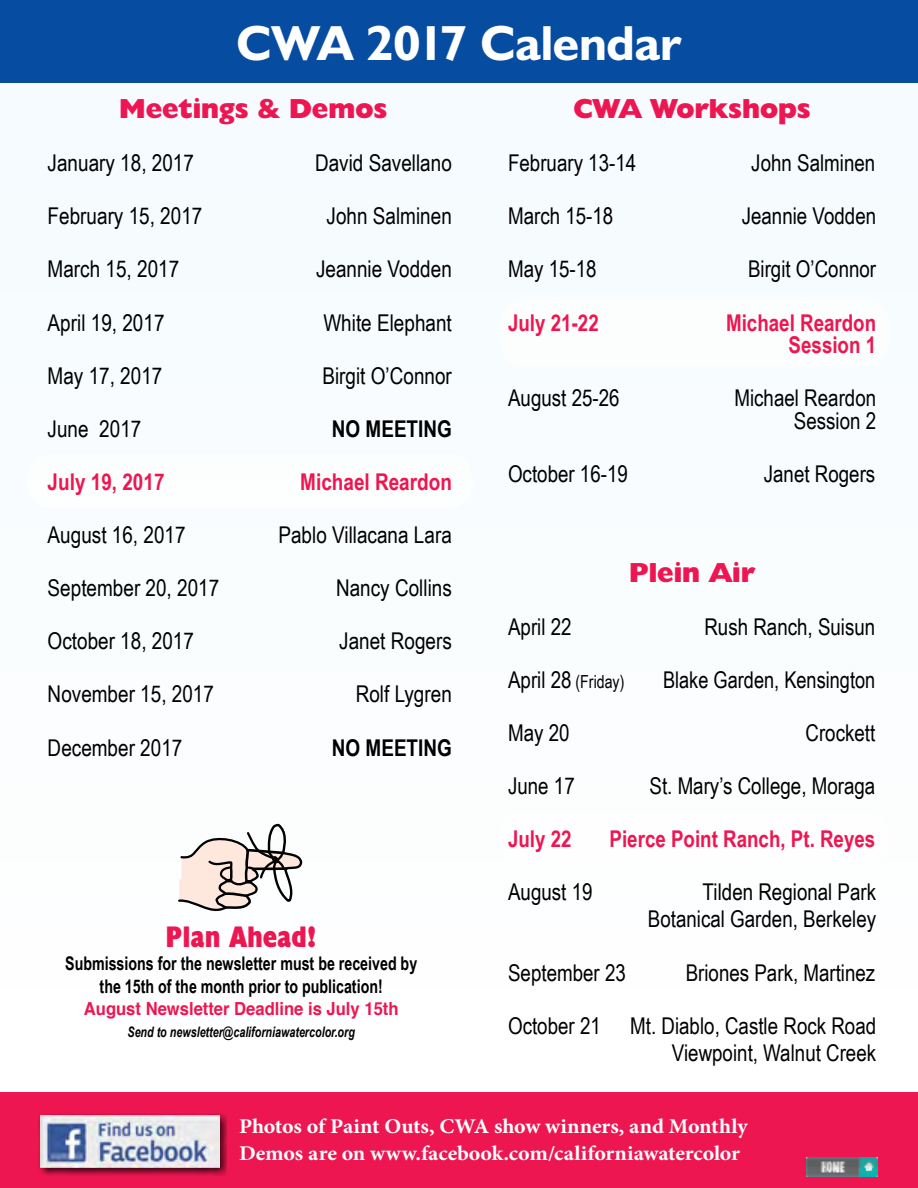
<style>
.page{position:relative;width:918px;height:1188px;background:#fff}
.page>*{position:absolute;margin:0;border:0;box-sizing:border-box;transform-origin:0 0}
.t1{font:700 49.5px "Humanist 521 BT";letter-spacing:-.005em;color:#fff}
.t2{font:700 condensed 30px "Humanist 521 BT Xtra";color:#ed1651}
.t3{font:800 27.75px "Humanist 521 BT";color:#ed1651}
.t4{font:23.1px/27px "Arial Narrow";color:#000;text-align:right}
.t5{font:700 23.1px/22.5px "Arial Narrow";color:#ed1651;text-align:right}
.t6{font:23.1px "Arial Narrow";color:#000;scale:.96 1}
.t7{font:700 23.1px "Arial Narrow";color:#000}
.t8{font:700 21px/27px "Minion Pro";letter-spacing:-.005em;color:#fff;scale:1.05 1}
.t9{font:700 18.75px/23.1px "Arial Narrow";color:#000;text-align:center;scale:.92 1}
.t10{font:700 18px "Helvetica";color:#ed1651;scale:.92 1}
.t11{font:18px "Arial Narrow";color:#000;scale:.96 1}
.t12{font:italic 700 14.4px "Arial Narrow";color:#000;scale:.9 1}
.s1{font-size:23.1px}
</style>
<div class="page">
<div style="left:0;top:0;width:918px;height:1026px;background:#f9fdfe"></div>
<div style="left:0;top:1093px;width:918px;height:95px;background:#ed1651"></div>
<div style="left:0;top:0;width:918px;height:82px;background:#064da1"></div>
<div style="left:38px;top:1113px;width:189px;height:63px;background:#000;opacity:.75"></div>
<img style="left:41px;top:1115px;width:179px;height:52px">
<div style="left:27px;top:454px;width:446px;height:54px;background:#fff;border-radius:24px"></div>
<div style="left:500px;top:300px;width:390px;height:67px;background:#fff;border-radius:27px"></div>
<div style="left:500px;top:812px;width:390px;height:53px;background:#fff;border-radius:24px"></div>
<img style="left:806px;top:1157px;width:72px;height:19px">
<svg style="left:178px;top:823px;width:125px;height:89px"></svg>
<h1 class="t1" style="left:237px;top:12px;width:446px">CWA 2017 Calendar</h1>
<p class="t3" style="left:119px;top:91px;width:270px">Meetings &amp; Demos</p>
<p class="t4" style="left:48px;top:149px;width:148px">January 18, 2017</p>
<p class="t4" style="left:315px;top:149px;width:138px">David Savellano</p>
<p class="t4" style="left:48px;top:203px;width:156px">February 15, 2017</p>
<p class="t4" style="left:327px;top:203px;width:127px">John Salminen</p>
<p class="t4" style="left:48px;top:256px;width:133px">March 15, 2017</p>
<p class="t4" style="left:316px;top:256px;width:137px">Jeannie Vodden</p>
<p class="t4" style="left:48px;top:309px;width:118px">April 19, 2017</p>
<p class="t4" style="left:323px;top:309px;width:130px">White Elephant</p>
<p class="t4" style="left:48px;top:362px;width:116px">May 17, 2017</p>
<p class="t4" style="left:322px;top:362px;width:131px">Birgit O’Connor</p>
<p class="t4" style="left:48px;top:415px;width:95px">June 2017</p>
<p class="t7" style="left:332px;top:415px;width:121px">NO MEETING</p>
<p class="t5" style="left:48px;top:470px;width:118px">July 19, 2017</p>
<p class="t5" style="left:300px;top:470px;width:153px">Michael Reardon</p>
<p class="t4" style="left:48px;top:521px;width:139px">August 16, 2017</p>
<p class="t4" style="left:278px;top:521px;width:175px">Pablo Villacana Lara</p>
<p class="t4" style="left:48px;top:574px;width:173px">September 20, 2017</p>
<p class="t4" style="left:336px;top:574px;width:117px">Nancy Collins</p>
<p class="t4" style="left:48px;top:628px;width:148px">October 18, 2017</p>
<p class="t4" style="left:339px;top:628px;width:114px">Janet Rogers</p>
<p class="t4" style="left:48px;top:681px;width:168px">November 15, 2017</p>
<p class="t4" style="left:356px;top:681px;width:98px">Rolf Lygren</p>
<p class="t4" style="left:48px;top:734px;width:136px">December 2017</p>
<p class="t7" style="left:332px;top:734px;width:121px">NO MEETING</p>
<p class="t3" style="left:574px;top:91px;width:239px">CWA Workshops</p>
<p class="t4" style="left:508px;top:149px;width:130px">February 13-14</p>
<p class="t4" style="left:751px;top:149px;width:126px">John Salminen</p>
<p class="t4" style="left:508px;top:203px;width:107px">March 15-18</p>
<p class="t4" style="left:742px;top:203px;width:136px">Jeannie Vodden</p>
<p class="t4" style="left:508px;top:256px;width:90px">May 15-18</p>
<p class="t4" style="left:748px;top:256px;width:130px">Birgit O’Connor</p>
<p class="t5" style="left:508px;top:311px;width:92px">July 21-22</p>
<p class="t5" style="left:726px;top:311px;width:152px">Michael Reardon<br>Session 1</p>
<p class="t4" style="left:508px;top:384px;width:113px">August 25-26</p>
<p class="t4" style="left:734px;top:387px;width:143px;line-height:22.5px">Michael Reardon<br>Session 2</p>
<p class="t4" style="left:508px;top:460px;width:121px">October 16-19</p>
<p class="t4" style="left:764px;top:460px;width:113px">Janet Rogers</p>
<p class="t3" style="left:629px;top:555px;width:128px">Plein Air</p>
<p class="t4" style="left:508px;top:613px;width:65px">April 22</p>
<p class="t4" style="left:704px;top:613px;width:172px">Rush Ranch, Suisun</p>
<p class="t11" style="left:508px;top:671px;width:123px"><span class="s1">April 28</span> (Friday)</p>
<p class="t6" style="left:663px;top:667px;width:223px">Blake Garden, Kensington</p>
<p class="t4" style="left:508px;top:719px;width:63px">May 20</p>
<p class="t4" style="left:806px;top:719px;width:71px">Crockett</p>
<p class="t4" style="left:508px;top:772px;width:68px">June 17</p>
<p class="t4" style="left:650px;top:772px;width:227px">St. Mary’s College, Moraga</p>
<p class="t5" style="left:508px;top:828px;width:65px">July 22</p>
<p class="t5" style="left:610px;top:828px;width:267px">Pierce Point Ranch, Pt. Reyes</p>
<p class="t4" style="left:508px;top:879px;width:86px">August 19</p>
<p class="t4" style="left:648px;top:879px;width:230px">Tilden Regional Park<br>Botanical Garden, Berkeley</p>
<p class="t4" style="left:508px;top:959px;width:119px">September 23</p>
<p class="t4" style="left:686px;top:959px;width:191px">Briones Park, Martinez</p>
<p class="t4" style="left:508px;top:1012px;width:94px">October 21</p>
<p class="t4" style="left:630px;top:1012px;width:247px">Mt. Diablo, Castle Rock Road<br>Viewpoint, Walnut Creek</p>
<p class="t2" style="left:166px;top:918px;width:153px">Plan Ahead!</p>
<p class="t9" style="left:65px;top:952px;width:384px">Submissions for the newsletter must be received by the 15th of the month prior to publication!</p>
<p class="t10" style="left:84px;top:994px;width:344px">August Newsletter Deadline is July 15th</p>
<p class="t12" style="left:128px;top:1023px;width:254px">Send to newsletter@californiawatercolor.org</p>
<p class="t8" style="left:239px;top:1112px;width:486px">Photos of Paint Outs, CWA show winners, and Monthly<br>Demos are on www.facebook.com/californiawatercolor</p>
</div>
